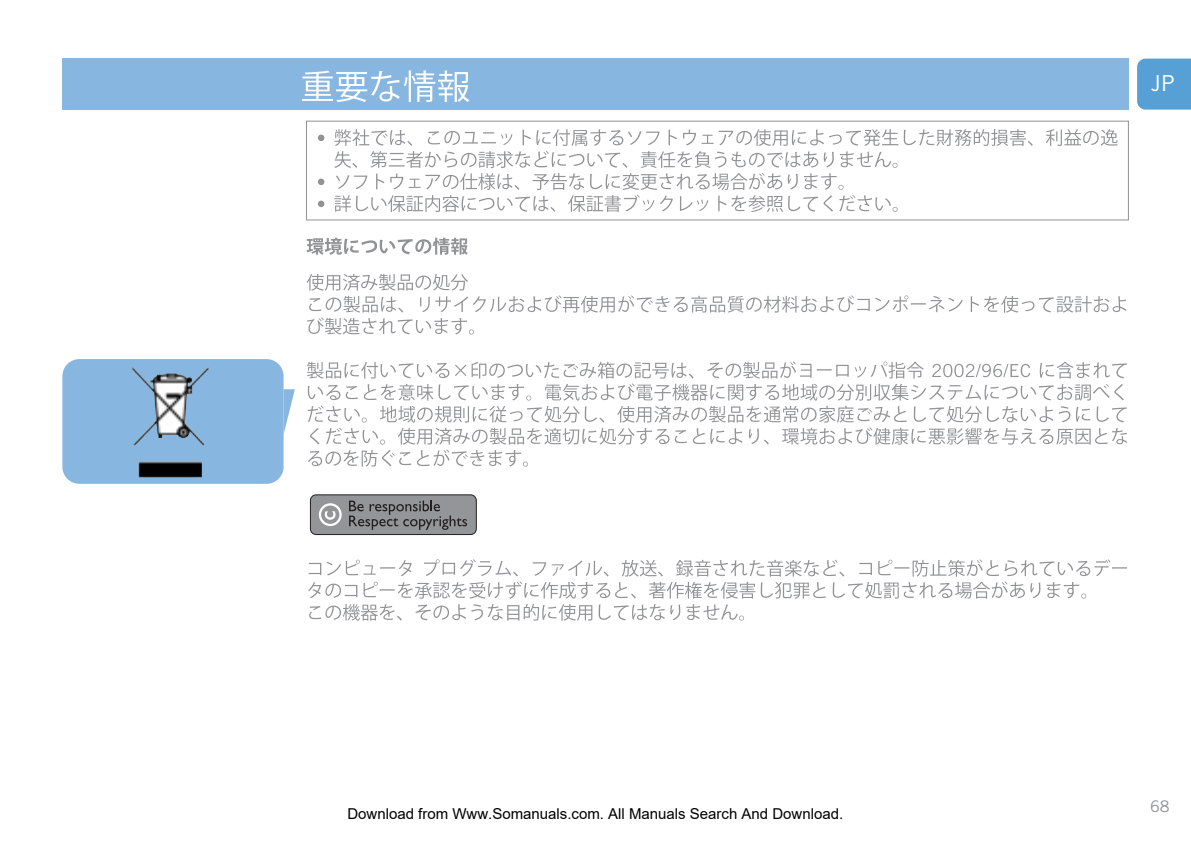
<style>
.page{position:relative;width:1191px;height:842px;background:#fff}
.page>*{position:absolute;margin:0;border:0;box-sizing:border-box;transform-origin:0 0}
.t1{font:22px "Trade Gothic";color:#fff}
.t2{font:16px "Trade Gothic";color:#919295}
.t3{font:15px "Arial";color:#000}
</style>
<div class="page">
<div style="left:1137px;top:59px;width:53px;height:51px;background:#56a0d5"></div>
<div style="left:62px;top:59px;width:1066px;height:51px;background:#87b7e0"></div>
<svg style="left:283px;top:389px;width:12px;height:45px"></svg>
<div style="left:62px;top:359px;width:221px;height:125px;background:#87b7e0;border-radius:17px"></div>
<img style="left:132px;top:367px;width:77px;height:110px">
<svg style="left:302px;top:70px;width:167px;height:32px"></svg>
<svg style="left:318px;top:129px;width:799px;height:83px"></svg>
<svg style="left:306px;top:238px;width:162px;height:17px"></svg>
<svg style="left:306px;top:274px;width:820px;height:61px"></svg>
<svg style="left:307px;top:361px;width:820px;height:106px"></svg>
<svg style="left:308px;top:559px;width:819px;height:62px"></svg>
<div style="left:310px;top:495px;width:166px;height:39px;background:#939598;border-radius:6px"></div>
<div style="left:310px;top:494px;width:167px;height:41px;border:1px solid #231f20;border-radius:6px"></div>
<svg style="left:349px;top:500px;width:118px;height:30px"></svg>
<svg style="left:319px;top:503px;width:23px;height:23px"></svg>
<div style="left:306px;top:121px;width:822px;height:99px;border:1px solid #919295"></div>
<p class="t3" style="left:347px;top:805px;width:497px">Download from Www.Somanuals.com. All Manuals Search And Download.</p>
<h1 class="t1" style="left:1151px;top:70px;width:25px">JP</h1>
<p class="t2" style="left:1150px;top:797px;width:21px">68</p>
</div>
